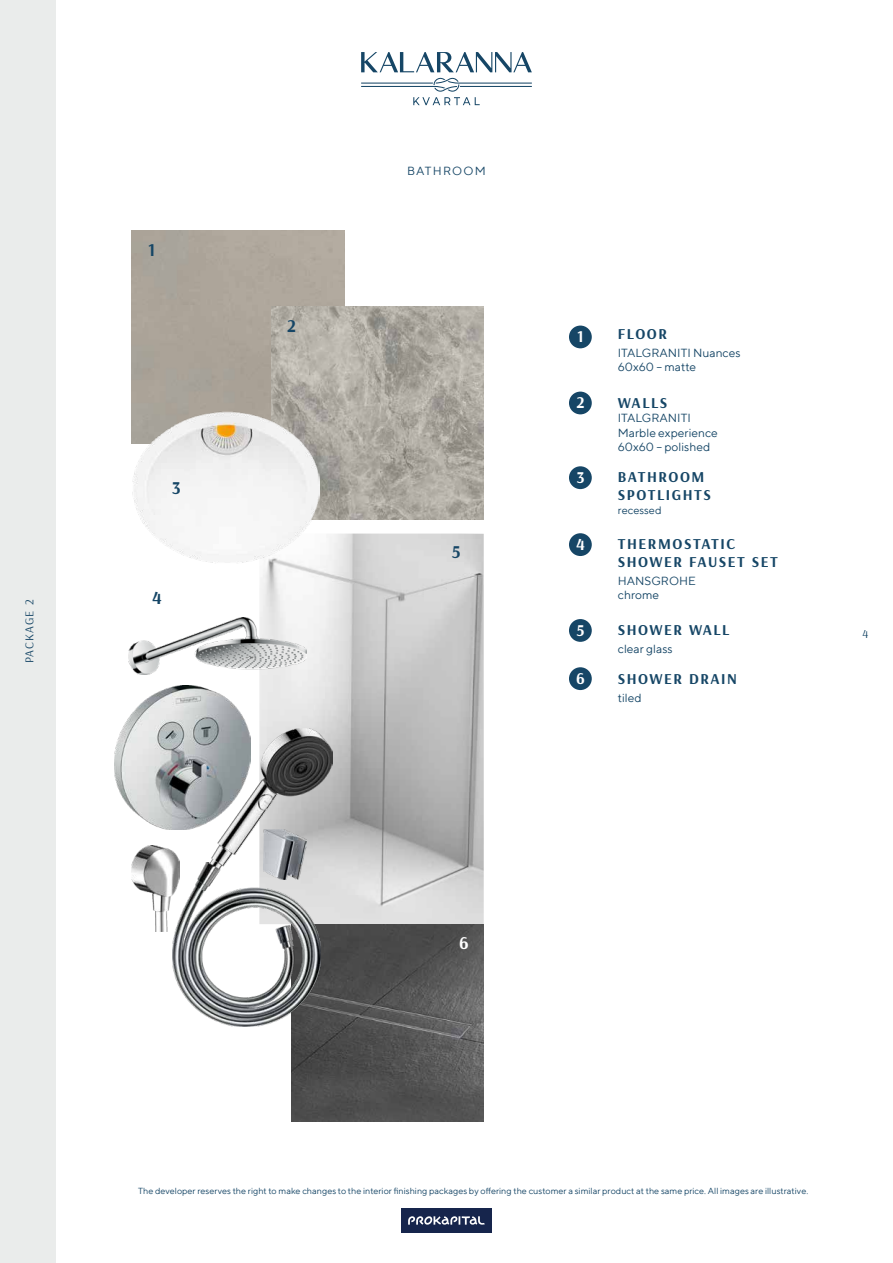
<style>
.page{position:relative;width:893px;height:1263px;background:#fff}
.page>*{position:absolute;margin:0;border:0;box-sizing:border-box;transform-origin:0 0}
.t1{font:700 18px "Arsenal";color:#164666}
.t2{font:700 18px "Arsenal";color:#fff}
.t3{font:700 16.5px "Arsenal";color:#fff}
.t4{font:700 15.15px/18.1px "Arsenal";letter-spacing:.1em;color:#164666}
.t5{font:12px/14.4px "TT Norms";color:#164666}
.t6{font:12px "Arsenal";letter-spacing:.085em;color:#154565}
.t7{font:12px "TT Norms";letter-spacing:.1em;color:#164666}
.t8{font:10.95px "TT Norms";color:#164666}
.t9{font:9px "TT Norms";color:#164666}
</style>
<div class="page">
<div style="left:0;top:0;width:55px;height:1263px;background:#eaeceb"></div>
<svg style="left:361px;top:52px;width:171px;height:20px"></svg>
<svg style="left:361px;top:78px;width:171px;height:27px"></svg>
<div style="left:401px;top:1208px;width:91px;height:25px;background:#16254c"></div>
<svg style="left:408px;top:1216px;width:77px;height:9px"></svg>
<img style="left:272px;top:307px;width:212px;height:212px">
<img style="left:259px;top:534px;width:225px;height:390px">
<img style="left:291px;top:924px;width:193px;height:197px">
<img style="left:133px;top:411px;width:186px;height:152px">
<img style="left:132px;top:845px;width:47px;height:87px">
<img style="left:205px;top:728px;width:127px;height:147px">
<img style="left:129px;top:617px;width:177px;height:57px">
<img style="left:115px;top:686px;width:136px;height:143px">
<img style="left:172px;top:863px;width:149px;height:163px">
<img style="left:264px;top:830px;width:42px;height:50px">
<div style="left:569px;top:326px;width:23px;height:22px;background:#164666;border-radius:50%"></div>
<div style="left:569px;top:392px;width:23px;height:22px;background:#164666;border-radius:50%"></div>
<div style="left:569px;top:533px;width:23px;height:23px;background:#164666;border-radius:50%"></div>
<div style="left:569px;top:466px;width:23px;height:23px;background:#164666;border-radius:50%"></div>
<div style="left:569px;top:619px;width:23px;height:23px;background:#164666;border-radius:50%"></div>
<div style="left:569px;top:667px;width:23px;height:23px;background:#164666;border-radius:50%"></div>
<h3 class="t6" style="left:21px;top:663px;width:65px;rotate:-90deg">PACKAGE 2</h3>
<h1 class="t1" style="left:148px;top:237px;width:9px">1</h1>
<h1 class="t1" style="left:172px;top:476px;width:10px">3</h1>
<h1 class="t1" style="left:152px;top:585px;width:11px">4</h1>
<h1 class="t1" style="left:287px;top:313px;width:10px">2</h1>
<h3 class="t7" style="left:407px;top:163px;width:80px">BATHROOM</h3>
<h1 class="t1" style="left:452px;top:539px;width:10px">5</h1>
<h2 class="t3" style="left:577px;top:325px;width:8px">1</h2>
<h2 class="t3" style="left:576px;top:391px;width:9px">2</h2>
<h2 class="t3" style="left:576px;top:466px;width:10px">3</h2>
<h2 class="t3" style="left:576px;top:533px;width:10px">4</h2>
<h2 class="t3" style="left:576px;top:619px;width:10px">5</h2>
<h2 class="t3" style="left:576px;top:667px;width:10px">6</h2>
<h3 class="t4" style="left:618px;top:324px;width:51px">FLOOR</h3>
<h3 class="t5" style="left:618px;top:345px;width:124px">ITALGRANITI Nuances<br>60x60 – matte</h3>
<h3 class="t4" style="left:618px;top:393px;width:51px">WALLS</h3>
<h3 class="t5" style="left:618px;top:411px;width:102px">ITALGRANITI<br>Marble experience<br>60x60 – polished</h3>
<h3 class="t4" style="left:618px;top:468px;width:94px">BATHROOM<br>SPOTLIGHTS</h3>
<p class="t8" style="left:618px;top:503px;width:45px">recessed</p>
<h3 class="t4" style="left:618px;top:534px;width:162px">THERMOSTATIC<br>SHOWER FAUSET SET</h3>
<h3 class="t5" style="left:618px;top:573px;width:79px">HANSGROHE chrome</h3>
<h3 class="t4" style="left:618px;top:620px;width:113px">SHOWER WALL</h3>
<h3 class="t5" style="left:618px;top:641px;width:56px">clear glass</h3>
<h3 class="t4" style="left:618px;top:670px;width:121px">SHOWER DRAIN</h3>
<h3 class="t5" style="left:618px;top:691px;width:25px">tiled</h3>
<h3 class="t6" style="left:862px;top:625px;width:7px">4</h3>
<h1 class="t2" style="left:459px;top:930px;width:11px">6</h1>
<p class="t9" style="left:138px;top:1185px;width:672px">The developer reserves the right to make changes to the interior finishing packages by offering the customer a similar product at the same price. All images are illustrative.</p>
</div>
